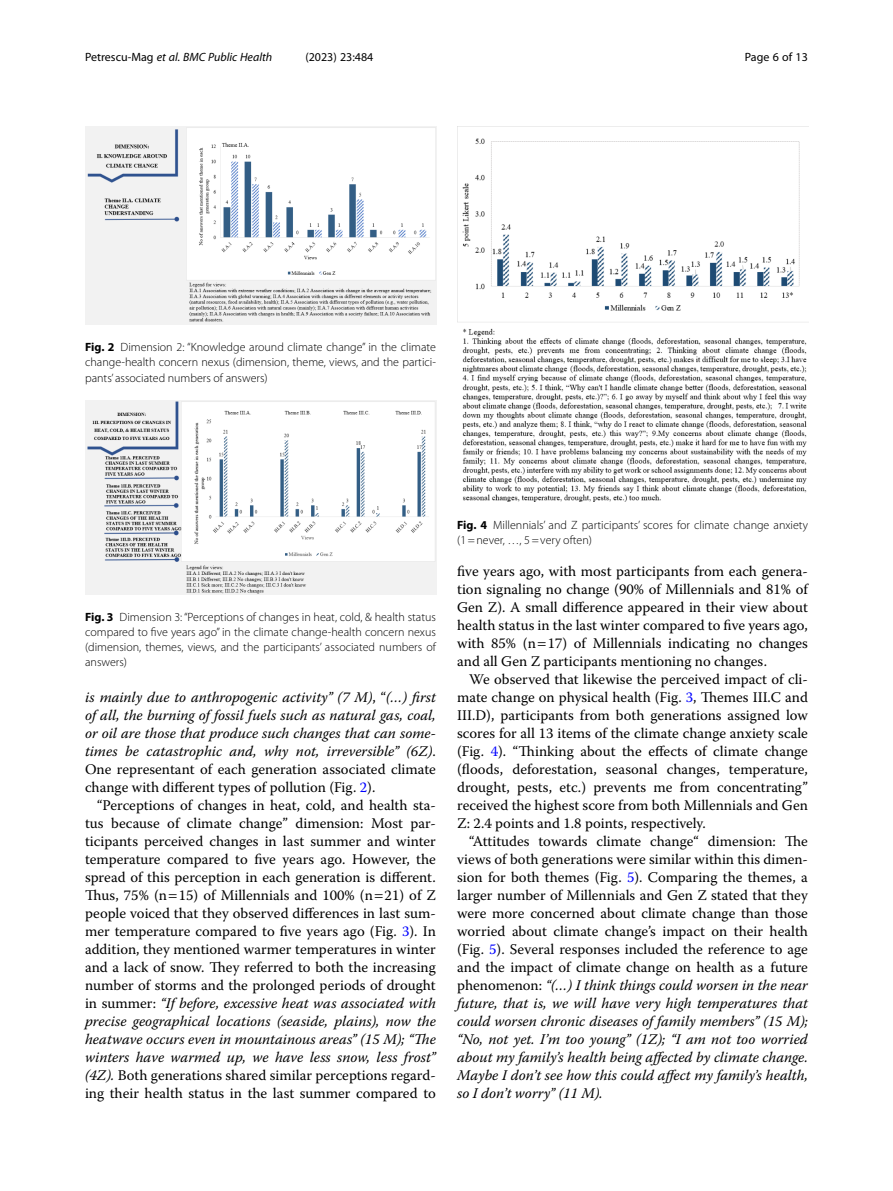
<style>
.page{position:relative;width:893px;height:1191px;background:#fff}
.page>*{position:absolute;margin:0;border:0;box-sizing:border-box;transform-origin:0 0}
.Body_Text_Indent{font:14.7px/18px "Warnock Pro";color:#000;text-align:justify}
.Body_Text_Indent-2{font:italic 14.7px/18px "Warnock Pro";color:#000;text-align:justify}
.Figure_Caption{font:300 12px/15px "Myriad Pro";color:#000;text-align:justify}
.t1{font:italic 12px "Myriad Pro";color:#000}
.t2{font:12px "Myriad Pro";color:#000}
.s1{font-style:normal}
.s2{font-weight:700}
.s3{font-style:normal;color:#00f}
.s4{color:#00f}
.s5{font-style:italic}
</style>
<div class="page">
<img style="left:457px;top:126px;width:351px;height:375px">
<img style="left:85px;top:401px;width:351px;height:193px">
<img style="left:85px;top:126px;width:351px;height:198px">
<p class="t1" style="left:85px;top:50px;width:189px"><span class="s1">Petrescu-Mag</span> et al. BMC Public Health</p>
<p class="t2" style="left:305px;top:50px;width:70px">(2023) 23:484</p>
<p class="t2" style="left:745px;top:50px;width:65px">Page 6 of 13</p>
<p class="Figure_Caption" style="left:85px;top:340px;width:352px"><span class="s2">Fig. 2</span> Dimension 2: “Knowledge around climate change” in the climate change-health concern nexus (dimension, theme, views, and the partici&shy;pants’ associated numbers of answers)</p>
<p class="Figure_Caption" style="left:85px;top:610px;width:352px"><span class="s2">Fig. 3</span> Dimension 3: “Perceptions of changes in heat, cold, &amp; health status compared to five years ago” in the climate change-health concern nexus (dimension, themes, views, and the participants’ associated numbers of answers)</p>
<p class="Body_Text_Indent-2" style="left:85px;top:688px;width:352px">is mainly due to anthropogenic activity” (7 M)<span class="s1">, “</span>(…) first of all, the burning of fossil fuels such as natural gas, coal, or oil are those that produce such changes that can some&shy;times be catastrophic and, why not, irreversible” (6Z)<span class="s1">.<br>One representant of each generation associated climate change with different types of pollution (Fig.</span> <span class="s3">2</span><span class="s1">).</span></p>
<p class="Body_Text_Indent" style="left:85px;top:796px;width:352px;text-indent:12px">“Perceptions of changes in heat, cold, and health sta&shy;tus because of climate change” dimension: Most par&shy;ticipants perceived changes in last summer and winter temperature compared to five years ago. However, the spread of this perception in each generation is different.<br>Thus, 75% (n 15) of Millennials and 100% (n 21) of Z people voiced that they observed differences in last sum&shy;mer temperature compared to five years ago (Fig. <span class="s4">3</span>). In addition, they mentioned warmer temperatures in winter and a lack of snow. They referred to both the increasing number of storms and the prolonged periods of drought in summer: <span class="s5">“If before, excessive heat was associated with precise geographical locations (seaside, plains), now the heatwave occurs even in mountainous areas” (15 M); “The winters have warmed up, we have less snow, less frost” (4Z).</span> Both generations shared similar perceptions regard&shy;ing their health status in the last summer compared to</p>
<p class="Figure_Caption" style="left:457px;top:517px;width:352px"><span class="s2">Fig. 4</span> Millennials’ and Z participants’ scores for climate change anxiety (1=never, …, 5=very often)</p>
<p class="Body_Text_Indent" style="left:457px;top:562px;width:352px">five years ago, with most participants from each genera&shy;tion signaling no change (90% of Millennials and 81% of Gen Z). A small difference appeared in their view about health status in the last winter compared to five years ago, with 85% (n 17) of Millennials indicating no changes and all Gen Z participants mentioning no changes.</p>
<p class="Body_Text_Indent" style="left:457px;top:670px;width:352px;text-indent:12px">We observed that likewise the perceived impact of cli&shy;mate change on physical health (Fig. <span class="s4">3</span>, Themes III.C and III.D), participants from both generations assigned low scores for all 13 items of the climate change anxiety scale (Fig. <span class="s4">4</span>). “Thinking about the effects of climate change (floods, deforestation, seasonal changes, temperature, drought, pests, etc.) prevents me from concentrating” received the highest score from both Millennials and Gen Z: 2.4 points and 1.8 points, respectively.</p>
<p class="Body_Text_Indent" style="left:457px;top:832px;width:352px;text-indent:12px">“Attitudes towards climate change“ dimension: The views of both generations were similar within this dimen&shy;sion for both themes (Fig. <span class="s4">5</span>). Comparing the themes, a larger number of Millennials and Gen Z stated that they were more concerned about climate change than those worried about climate change’s impact on their health (Fig. <span class="s4">5</span>). Several responses included the reference to age and the impact of climate change on health as a future phenomenon: <span class="s5">“(…) I think things could worsen in the near future, that is, we will have very high temperatures that could worsen chronic diseases of family members” (15 M); “No, not yet. I’m too young” (1Z); “I am not too worried about my family’s health being affected by climate change.<br>Maybe I don’t see how this could affect my family’s health, so I don’t worry” (11 M).</span></p>
</div>
